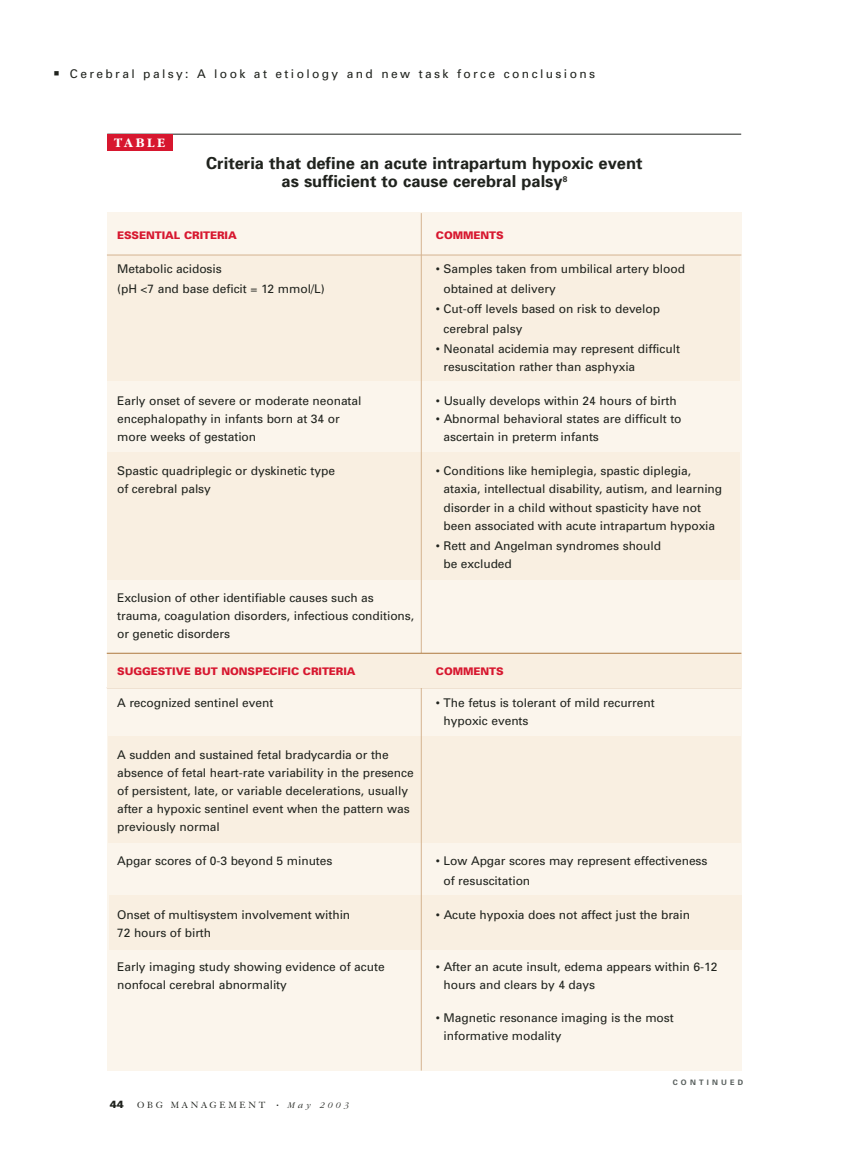
<style>
.page{position:relative;width:851px;height:1161px;background:#fff}
.page>*{position:absolute;margin:0;border:0;box-sizing:border-box;transform-origin:0 0}
.t1{font:700 16.5px/18px "Univers";color:#20231e;text-align:center}
.t2{font:700 13.5px "Garamond";letter-spacing:.2em;color:#fff}
.t3{font:12px/18px "Univers";letter-spacing:-.005em;color:#20231e}
.t4{font:12px "Univers";letter-spacing:.2em;color:#20231e}
.t5{font:900 10.5px "Univers";letter-spacing:-.005em;color:#d7172f}
.t6{font:900 10.5px "Univers";color:#20231e}
.t7{font:9.75px "Elegant Garamond BT";letter-spacing:.275em;color:#20231e}
.t8{font:700 7.5px "Univers";letter-spacing:.425em;color:#575e5c}
.s1{font-family:"Janson Text";font-size:4.5px}
.s2{font-family:"Garamond";font-weight:300;font-style:italic;font-size:9px}
</style>
<div class="page">
<div style="left:107px;top:212px;width:634px;height:859px;background:#fbf5ec"></div>
<hr style="left:107px;top:134px;width:634px;height:1px;background:#20231e">
<div style="left:107px;top:134px;width:65px;height:17px;background:#d7172f"></div>
<div style="left:107px;top:255px;width:632px;height:126px;background:#f9efe1"></div>
<hr style="left:107px;top:255px;width:634px;height:1px;background:#d4b390">
<div style="left:107px;top:453px;width:632px;height:127px;background:#f9efe1"></div>
<hr style="left:107px;top:688px;width:634px;height:1px;background:#d4b390">
<div style="left:109px;top:736px;width:632px;height:107px;background:#f9efe1"></div>
<div style="left:109px;top:896px;width:632px;height:54px;background:#f9efe1"></div>
<hr style="left:421px;top:213px;width:1px;height:858px;background:#d4b390">
<div style="left:107px;top:653px;width:634px;height:35px;background:#f9efe1"></div>
<hr style="left:107px;top:653px;width:634px;height:1px;background:#ad793f">
<p class="t4" style="left:70px;top:69px;width:526px">Cerebral palsy: A look at etiology and new task force conclusions</p>
<p class="t2" style="left:114px;top:137px;width:53px">TABLE</p>
<h1 class="t1" style="left:206px;top:156px;width:438px">Criteria that define an acute intrapartum hypoxic event as sufficient to cause cerebral palsy<sup>8</sup></h1>
<p class="t5" style="left:117px;top:232px;width:121px">ESSENTIAL CRITERIA</p>
<p class="t5" style="left:436px;top:232px;width:69px">COMMENTS</p>
<p class="t3" style="left:117px;top:261px;width:106px">Metabolic acidosis</p>
<p class="t3" style="left:436px;top:261px;width:250px">• Samples taken from umbilical artery blood</p>
<p class="t3" style="left:117px;top:281px;width:209px">(pH &lt;7 and base deficit = 12 mmol/L)</p>
<p class="t3" style="left:443px;top:281px;width:114px">obtained at delivery</p>
<p class="t3" style="left:443px;top:300px;width:218px;line-height:20px;text-indent:-8px">• Cut-off levels based on risk to develop cerebral palsy</p>
<p class="t3" style="left:443px;top:341px;width:238px;text-indent:-8px">• Neonatal acidemia may represent difficult resuscitation rather than asphyxia</p>
<p class="t3" style="left:117px;top:392px;width:246px">Early onset of severe or moderate neonatal</p>
<p class="t3" style="left:436px;top:392px;width:242px">• Usually develops within 24 hours of birth</p>
<p class="t3" style="left:117px;top:410px;width:224px">encephalopathy in infants born at 34 or</p>
<p class="t3" style="left:436px;top:410px;width:247px">• Abnormal behavioral states are difficult to</p>
<p class="t3" style="left:117px;top:428px;width:140px">more weeks of gestation</p>
<p class="t3" style="left:443px;top:428px;width:157px">ascertain in preterm infants</p>
<p class="t3" style="left:117px;top:462px;width:219px">Spastic quadriplegic or dyskinetic type</p>
<p class="t3" style="left:436px;top:462px;width:257px">• Conditions like hemiplegia, spastic diplegia,</p>
<p class="t3" style="left:117px;top:480px;width:95px">of cerebral palsy</p>
<p class="t3" style="left:443px;top:479px;width:280px;line-height:20px">ataxia, intellectual disability, autism, and learning disorder in a child without spasticity have not</p>
<p class="t3" style="left:443px;top:518px;width:273px">been associated with acute intrapartum hypoxia</p>
<p class="t3" style="left:443px;top:538px;width:219px;text-indent:-8px">• Rett and Angelman syndromes should be excluded</p>
<p class="t3" style="left:117px;top:590px;width:298px">Exclusion of other identifiable causes such as trauma, coagulation disorders, infectious conditions, or genetic disorders</p>
<p class="t5" style="left:117px;top:667px;width:240px">SUGGESTIVE BUT NONSPECIFIC CRITERIA</p>
<p class="t5" style="left:436px;top:667px;width:69px">COMMENTS</p>
<p class="t3" style="left:117px;top:695px;width:158px">A recognized sentinel event</p>
<p class="t3" style="left:443px;top:695px;width:213px;text-indent:-8px">• The fetus is tolerant of mild recurrent hypoxic events</p>
<p class="t3" style="left:117px;top:747px;width:298px">A sudden and sustained fetal bradycardia or the absence of fetal heart-rate variability in the presence of persistent, late, or variable decelerations, usually after a hypoxic sentinel event when the pattern was previously normal</p>
<p class="t3" style="left:117px;top:853px;width:217px">Apgar scores of 0-3 beyond 5 minutes</p>
<p class="t3" style="left:443px;top:852px;width:265px;line-height:20px;text-indent:-8px">• Low Apgar scores may represent effectiveness of resuscitation</p>
<p class="t3" style="left:117px;top:907px;width:235px">Onset of multisystem involvement within</p>
<p class="t3" style="left:436px;top:907px;width:256px">• Acute hypoxia does not affect just the brain</p>
<p class="t3" style="left:117px;top:925px;width:96px">72 hours of birth</p>
<p class="t3" style="left:117px;top:958px;width:269px">Early imaging study showing evidence of acute</p>
<p class="t3" style="left:436px;top:958px;width:283px">• After an acute insult, edema appears within 6-12</p>
<p class="t3" style="left:117px;top:976px;width:171px">nonfocal cerebral abnormality</p>
<p class="t3" style="left:443px;top:976px;width:153px">hours and clears by 4 days</p>
<p class="t3" style="left:443px;top:1010px;width:232px;text-indent:-8px">• Magnetic resonance imaging is the most informative modality</p>
<p class="t6" style="left:110px;top:1101px;width:16px">44</p>
<p class="t7" style="left:137px;top:1102px;width:213px">OBG MANAGEMENT <span class="s1">•</span> <span class="s2">May 2003</span></p>
<p class="t8" style="left:672px;top:1079px;width:72px">CONTINUED</p>
</div>
